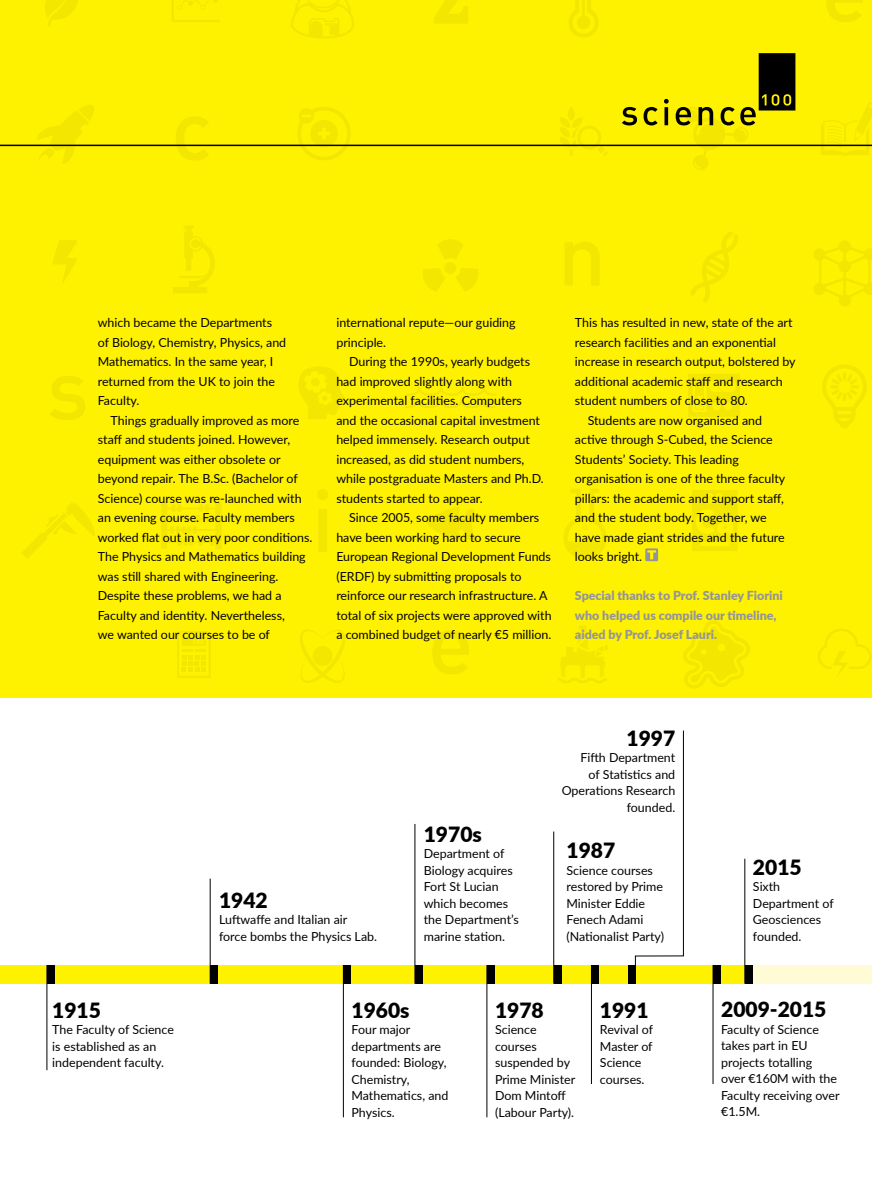
<style>
.page{position:relative;width:872px;height:1191px;background:#fff}
.page>*{position:absolute;margin:0;border:0;box-sizing:border-box;transform-origin:0 0}
.t1{font:900 21px "Lato";color:#000}
.t2{font:12.45px/19.5px "Lato";color:#000}
.t3{font:900 12.45px/19.5px "Lato";color:#939598}
</style>
<div class="page">
<div style="left:0;top:0;width:872px;height:697px;background:#fff200"></div>
<svg style="left:173px;top:226px;width:42px;height:67px"></svg>
<svg style="left:45px;top:0;width:33px;height:26px"></svg>
<svg style="left:427px;top:507px;width:47px;height:33px"></svg>
<svg style="left:818px;top:629px;width:53px;height:46px"></svg>
<svg style="left:300px;top:630px;width:45px;height:53px"></svg>
<svg style="left:22px;top:503px;width:73px;height:55px"></svg>
<svg style="left:405px;top:387px;width:92px;height:21px"></svg>
<svg style="left:423px;top:240px;width:55px;height:51px"></svg>
<svg style="left:36px;top:105px;width:59px;height:58px"></svg>
<svg style="left:569px;top:0;width:29px;height:37px"></svg>
<svg style="left:291px;top:0;width:63px;height:38px"></svg>
<svg style="left:564px;top:489px;width:42px;height:70px"></svg>
<svg style="left:688px;top:374px;width:52px;height:43px"></svg>
<svg style="left:814px;top:241px;width:58px;height:65px"></svg>
<svg style="left:691px;top:232px;width:47px;height:70px"></svg>
<svg style="left:172px;top:0;width:47px;height:22px"></svg>
<svg style="left:822px;top:365px;width:45px;height:63px"></svg>
<svg style="left:559px;top:626px;width:49px;height:57px"></svg>
<svg style="left:161px;top:502px;width:60px;height:47px"></svg>
<svg style="left:820px;top:102px;width:52px;height:54px"></svg>
<svg style="left:299px;top:367px;width:45px;height:52px"></svg>
<svg style="left:177px;top:631px;width:33px;height:47px"></svg>
<svg style="left:434px;top:0;width:34px;height:23px"></svg>
<svg style="left:297px;top:107px;width:54px;height:53px"></svg>
<svg style="left:683px;top:620px;width:67px;height:68px"></svg>
<svg style="left:692px;top:490px;width:45px;height:61px"></svg>
<div style="left:567px;top:107px;width:8px;height:14px;background:#f3e600;border-radius:50%"></div>
<svg style="left:559px;top:118px;width:49px;height:38px"></svg>
<svg style="left:53px;top:241px;width:24px;height:41px"></svg>
<svg style="left:50px;top:376px;width:35px;height:44px"></svg>
<svg style="left:176px;top:117px;width:33px;height:43px"></svg>
<svg style="left:317px;top:489px;width:11px;height:63px"></svg>
<svg style="left:433px;top:630px;width:36px;height:44px"></svg>
<svg style="left:565px;top:242px;width:34px;height:43px"></svg>
<svg style="left:826px;top:0;width:37px;height:22px"></svg>
<svg style="left:645px;top:548px;width:13px;height:13px"></svg>
<svg style="left:622px;top:107px;width:15px;height:18px"></svg>
<svg style="left:643px;top:107px;width:14px;height:18px"></svg>
<svg style="left:664px;top:99px;width:4px;height:26px"></svg>
<svg style="left:675px;top:53px;width:120px;height:117px"></svg>
<hr style="left:0;top:145px;width:872px;height:1px;background:#000">
<div style="left:744px;top:965px;width:128px;height:18px;background:#fffcd5"></div>
<div style="left:0;top:965px;width:753px;height:18px;background:#fff200"></div>
<div style="left:47px;top:965px;width:8px;height:18px;background:#000"></div>
<div style="left:210px;top:965px;width:7px;height:18px;background:#000"></div>
<div style="left:343px;top:965px;width:8px;height:18px;background:#000"></div>
<div style="left:415px;top:965px;width:8px;height:18px;background:#000"></div>
<div style="left:487px;top:965px;width:7px;height:18px;background:#000"></div>
<div style="left:554px;top:965px;width:8px;height:18px;background:#000"></div>
<div style="left:591px;top:965px;width:8px;height:18px;background:#000"></div>
<div style="left:628px;top:965px;width:8px;height:18px;background:#000"></div>
<div style="left:712px;top:965px;width:8px;height:18px;background:#000"></div>
<div style="left:745px;top:965px;width:8px;height:18px;background:#000"></div>
<hr style="left:47px;top:965px;width:1px;height:105px;background:#000">
<hr style="left:343px;top:965px;width:1px;height:152px;background:#000">
<hr style="left:414px;top:824px;width:1px;height:159px;background:#000">
<hr style="left:486px;top:965px;width:1px;height:152px;background:#000">
<hr style="left:591px;top:965px;width:1px;height:119px;background:#000">
<hr style="left:744px;top:858px;width:1px;height:125px;background:#000">
<hr style="left:712px;top:965px;width:1px;height:119px;background:#000">
<hr style="left:553px;top:831px;width:1px;height:152px;background:#000">
<hr style="left:210px;top:878px;width:1px;height:105px;background:#000">
<svg style="left:634px;top:730px;width:50px;height:254px"></svg>
<p class="t2" style="left:98px;top:312px;width:190px">which became the Departments of Biology, Chemistry, Physics, and<br>Mathematics. In the same year, I returned from the UK to join the<br>Faculty.</p>
<p class="t2" style="left:98px;top:410px;width:216px;text-indent:13px">Things gradually improved as more staff and students joined. However, equipment was either obsolete or beyond repair. The B.Sc. (Bachelor of Science) course was re-launched with an evening course. Faculty members worked flat out in very poor conditions.<br>The Physics and Mathematics building was still shared with Engineering.<br>Despite these problems, we had a Faculty and identity. Nevertheless,<br>we wanted our courses to be of</p>
<p class="t2" style="left:336px;top:312px;width:181px">international repute—our guiding principle.</p>
<p class="t2" style="left:336px;top:351px;width:209px;text-indent:13px">During the 1990s, yearly budgets had improved slightly along with experimental facilities. Computers and the occasional capital investment helped immensely. Research output increased, as did student numbers, while postgraduate Masters and Ph.D. students started to appear.</p>
<p class="t2" style="left:336px;top:507px;width:217px;text-indent:13px">Since 2005, some faculty members have been working hard to secure European Regional Development Funds (ERDF) by submitting proposals to reinforce our research infrastructure. A total of six projects were approved with a combined budget of nearly €5 million.</p>
<p class="t2" style="left:575px;top:312px;width:222px">This has resulted in new, state of the art research facilities and an exponential increase in research output, bolstered by additional academic staff and research student numbers of close to 80.</p>
<p class="t2" style="left:575px;top:410px;width:212px;text-indent:13px">Students are now organised and active through S-Cubed, the Science Students’ Society. This leading organisation is one of the three faculty pillars: the academic and support staff, and the student body. Together, we have made giant strides and the future looks bright.</p>
<p class="t3" style="left:575px;top:585px;width:209px">Special thanks to Prof. Stanley Fiorini who helped us compile our timeline, aided by Prof. Josef Lauri.</p>
<p class="t1" style="left:219px;top:884px;width:50px">1942</p>
<p class="t2" style="left:219px;top:911px;width:159px;line-height:16.5px">Luftwaffe and Italian air force bombs the Physics Lab.</p>
<p class="t1" style="left:424px;top:818px;width:60px">1970s</p>
<p class="t2" style="left:424px;top:845px;width:97px;line-height:16.5px">Department of<br>Biology acquires<br>Fort St Lucian which becomes the Department’s marine station.</p>
<p class="t1" style="left:626px;top:722px;width:50px">1997</p>
<p class="t2" style="left:562px;top:748px;width:115px;line-height:16.5px;text-align:right">Fifth Department<br>of Statistics and<br>Operations Research founded.</p>
<p class="t1" style="left:566px;top:835px;width:50px">1987</p>
<p class="t2" style="left:566px;top:861px;width:99px;line-height:16.5px">Science courses restored by Prime<br>Minister Eddie<br>Fenech Adami (Nationalist Party)</p>
<p class="t1" style="left:753px;top:851px;width:50px">2015</p>
<p class="t2" style="left:753px;top:878px;width:82px;line-height:16.5px">Sixth<br>Department of<br>Geosciences founded.</p>
<p class="t1" style="left:52px;top:994px;width:50px">1915</p>
<p class="t2" style="left:52px;top:1020px;width:123px;line-height:16.5px">The Faculty of Science is established as an independent faculty.</p>
<p class="t1" style="left:351px;top:994px;width:60px">1960s</p>
<p class="t2" style="left:351px;top:1020px;width:98px;line-height:16.5px">Four major departments are founded: Biology,<br>Chemistry,<br>Mathematics, and<br>Physics.</p>
<p class="t1" style="left:495px;top:994px;width:50px">1978</p>
<p class="t2" style="left:495px;top:1020px;width:82px;line-height:16.5px">Science courses suspended by<br>Prime Minister<br>Dom Mintoff (Labour Party).</p>
<p class="t1" style="left:600px;top:994px;width:50px">1991</p>
<p class="t2" style="left:600px;top:1020px;width:55px;line-height:16.5px">Revival of<br>Master of<br>Science courses.</p>
<p class="t1" style="left:721px;top:993px;width:107px">2009-2015</p>
<p class="t2" style="left:721px;top:1020px;width:120px;line-height:16.5px">Faculty of Science takes part in EU projects totalling over €160M with the<br>Faculty receiving over €1.5M.</p>
</div>
